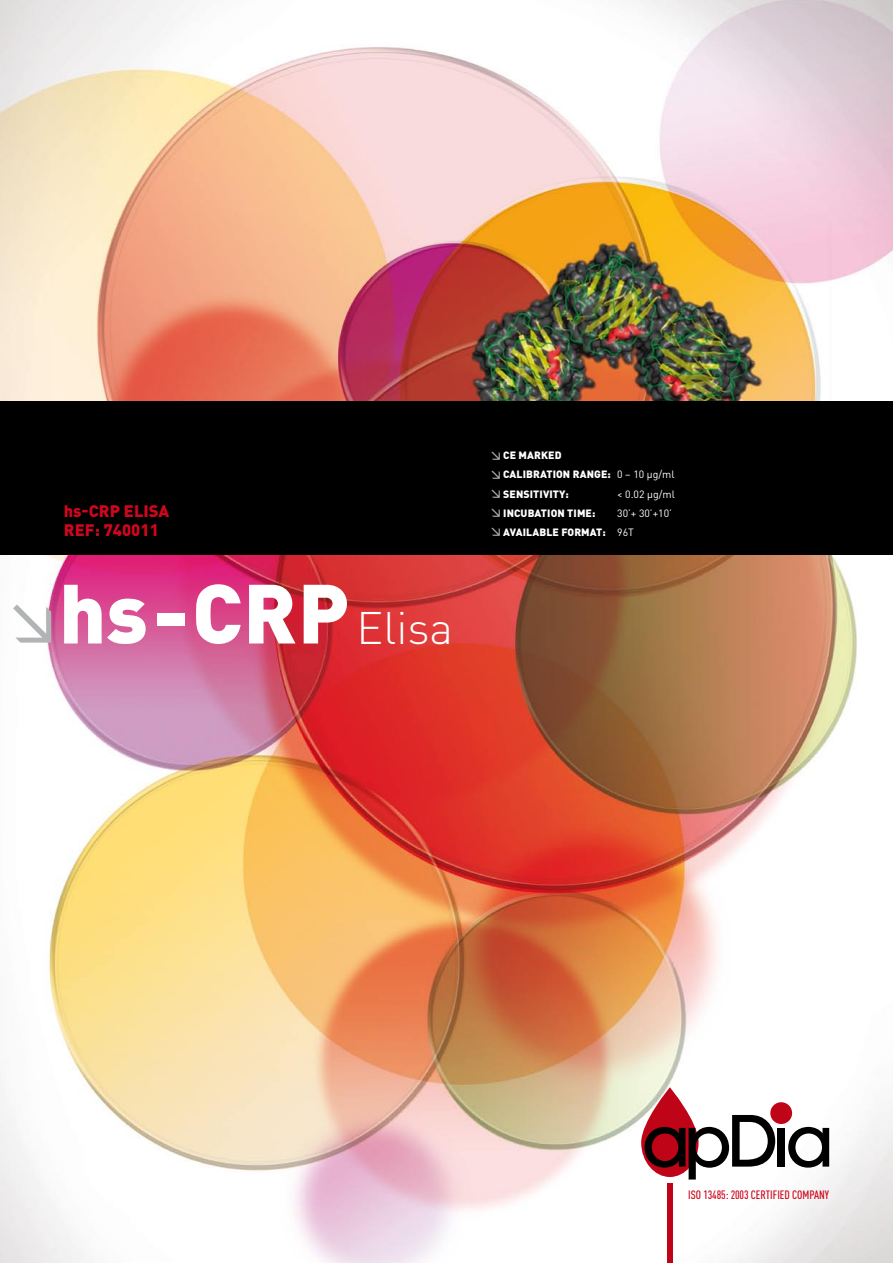
<style>
.page{position:relative;width:893px;height:1263px;background:#fff}
.page>*{position:absolute;margin:0;border:0;box-sizing:border-box;transform-origin:0 0}
.t1{font:900 82.5px "DIN Pro";color:#fff}
.t2{font:900 16.5px/19.2px "DIN Pro";color:#cd071e}
.t3{font:500 condensed 12px "DIN Pro";color:#cd071e}
.t4{font:500 12px/19.2px "DIN Pro";color:#b1b3b4;text-align:justify}
.t5{font:900 10.5px/19.2px "DIN Pro";letter-spacing:.01em;color:#fff}
.t6{font:10.5px "DIN Pro";color:#fff}
.s1{font-weight:500;font-size:55.5px;color:#b1b3b4}
.s2{font-weight:300;font-size:45px}
.s3{font-weight:400}
</style>
<div class="page">
<img style="left:0;top:0;width:893px;height:1263px">
<div style="left:0;top:402px;width:893px;height:153px;background:#000"></div>
<svg style="left:641px;top:1087px;width:134px;height:92px"></svg>
<div style="left:778px;top:1128px;width:7px;height:38px;background:#000"></div>
<svg style="left:788px;top:1127px;width:41px;height:40px"></svg>
<div style="left:770px;top:1102px;width:22px;height:22px;background:#c00418;border-radius:50%"></div>
<div style="left:667px;top:1183px;width:6px;height:80px;background:#c00418"></div>
<h2 class="t2" style="left:64px;top:500px;width:107px">HS-CRP ELISA<br>REF: 740011</h2>
<h1 class="t1" style="left:4px;top:558px;width:450px"><span class="s1">↘</span>HS - CRP <span class="s2">Elisa</span></h1>
<p class="t4" style="left:490px;top:444px;width:14px">↘ ↘ ↘ ↘ ↘</p>
<p class="t5" style="left:503px;top:445px;width:173px">CE MARKED<br>CALIBRATION RANGE: <span class="s3">0 – 10 μg/ml<br></span>SENSITIVITY:</p>
<p class="t6" style="left:617px;top:487px;width:59px">&lt; 0.02 μg/ml</p>
<p class="t5" style="left:503px;top:503px;width:94px">INCUBATION TIME:</p>
<p class="t6" style="left:617px;top:506px;width:56px">30’+ 30’+10’</p>
<p class="t5" style="left:503px;top:522px;width:20px">AVAILA</p>
<p class="t5" style="left:539px;top:522px;width:96px">BLE FORMAT: <span class="s3">96T</span></p>
<p class="t3" style="left:688px;top:1188px;width:142px">ISO 13485: 2003 CERTIFIED COMPANY</p>
</div>
